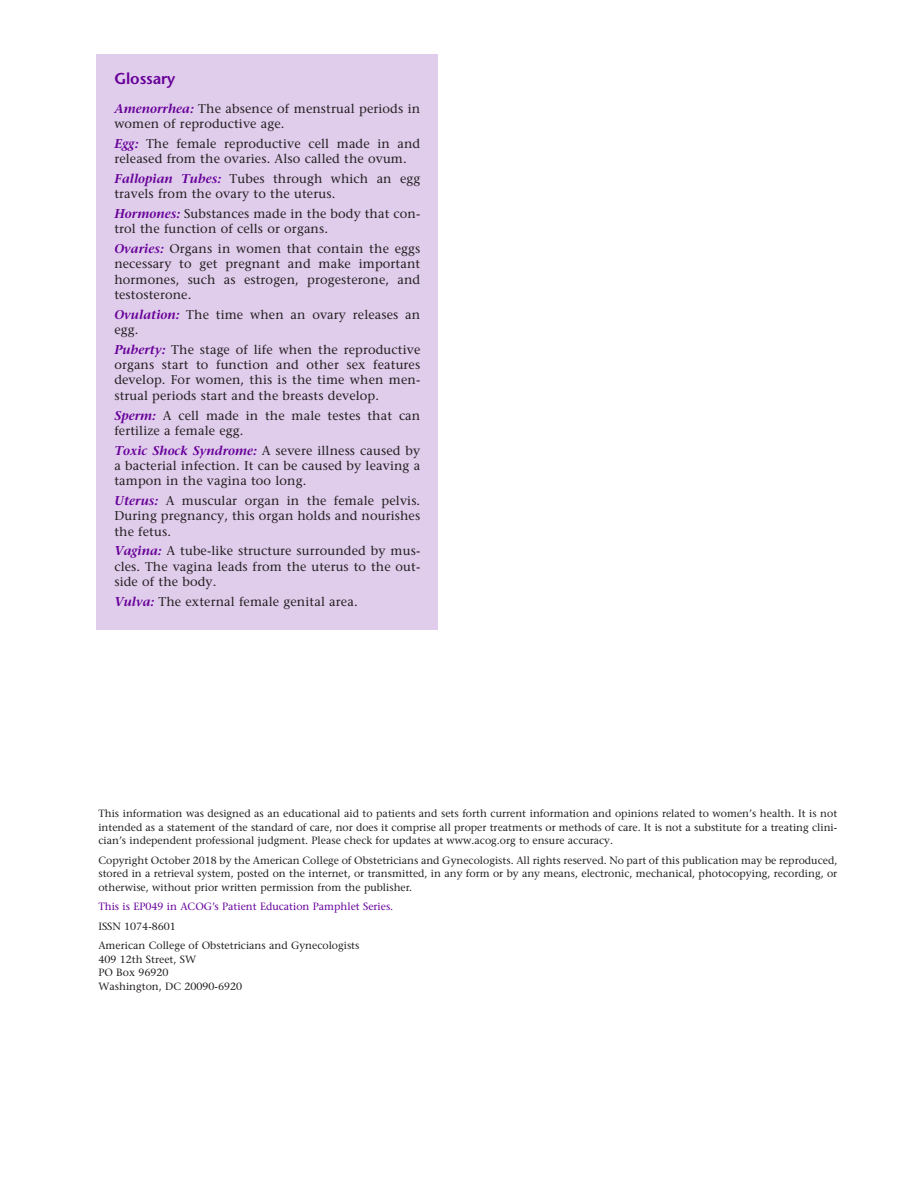
<style>
.page{position:relative;width:918px;height:1188px;background:#fff}
.page>*{position:absolute;margin:0;border:0;box-sizing:border-box;transform-origin:0 0}
.t1{font:600 15.75px "Stone Sans Std";letter-spacing:-.01em;color:#609}
.t2{font:500 12.75px/15.3px "Stone Serif Std";letter-spacing:.01em;color:#231f20}
.t3{font:500 10.5px/13.5px "Stone Serif Std";color:#231f20;text-align:justify}
.t4{font:500 10.5px "Stone Serif Std";color:#609}
.s1{font-weight:600;font-style:italic;color:#609}
</style>
<div class="page">
<div style="left:96px;top:54px;width:342px;height:576px;background:#e0cceb"></div>
<p class="t1" style="left:114px;top:69px;width:63px">Glossary</p>
<p class="t2" style="left:114px;top:101px;width:307px"><span class="s1">Amenorrhea:</span> The absence of menstrual periods in women of reproductive age.</p>
<p class="t2" style="left:114px;top:136px;width:307px"><span class="s1">Egg:</span> The female reproductive cell made in and released from the ovaries. Also called the ovum.</p>
<p class="t2" style="left:114px;top:171px;width:307px"><span class="s1">Fallopian Tubes:</span> Tubes through which an egg travels from the ovary to the uterus.</p>
<p class="t2" style="left:114px;top:206px;width:307px"><span class="s1">Hormones:</span> Substances made in the body that con&shy;trol the function of cells or organs.</p>
<p class="t2" style="left:114px;top:241px;width:307px;text-align:justify"><span class="s1">Ovaries:</span> Organs in women that contain the eggs necessary to get pregnant and make important hormones, such as estrogen, progesterone, and testosterone.</p>
<p class="t2" style="left:114px;top:307px;width:307px"><span class="s1">Ovulation:</span> The time when an ovary releases an egg.</p>
<p class="t2" style="left:114px;top:342px;width:307px;text-align:justify"><span class="s1">Puberty:</span> The stage of life when the reproductive organs start to function and other sex features develop. For women, this is the time when men&shy;strual periods start and the breasts develop.</p>
<p class="t2" style="left:114px;top:408px;width:307px"><span class="s1">Sperm:</span> A cell made in the male testes that can fertilize a female egg.</p>
<p class="t2" style="left:114px;top:443px;width:307px;text-align:justify"><span class="s1">Toxic Shock Syndrome:</span> A severe illness caused by a bacterial infection. It can be caused by leaving a tampon in the vagina too long.</p>
<p class="t2" style="left:114px;top:493px;width:307px;text-align:justify"><span class="s1">Uterus:</span> A muscular organ in the female pelvis.<br>During pregnancy, this organ holds and nourishes the fetus.</p>
<p class="t2" style="left:114px;top:543px;width:307px;text-align:justify"><span class="s1">Vagina:</span> A tube-like structure surrounded by mus&shy;cles. The vagina leads from the uterus to the out&shy;side of the body.</p>
<p class="t2" style="left:114px;top:594px;width:245px"><span class="s1">Vulva:</span> The external female genital area.</p>
<p class="t3" style="left:98px;top:807px;width:740px">This information was designed as an educational aid to patients and sets forth current information and opinions related to women’s health. It is not intended as a statement of the standard of care, nor does it comprise all proper treatments or methods of care. It is not a substitute for a treating clini&shy;cian’s independent professional judgment. Please check for updates at www.acog.org to ensure accuracy.</p>
<p class="t3" style="left:98px;top:854px;width:740px">Copyright October 2018 by the American College of Obstetricians and Gynecologists. All rights reserved. No part of this publication may be reproduced, stored in a retrieval system, posted on the internet, or transmitted, in any form or by any means, electronic, mechanical, photocopying, recording, or otherwise, without prior written permission from the publisher.</p>
<p class="t4" style="left:98px;top:901px;width:296px">This is EP049 in ACOG’s Patient Education Pamphlet Series.</p>
<p class="t3" style="left:98px;top:917px;width:263px;line-height:19.5px">ISSN 1074-8601<br>American College of Obstetricians and Gynecologists</p>
<p class="t3" style="left:98px;top:953px;width:145px;text-align:left">409 12th Street, SW<br>PO Box 96920<br>Washington, DC 20090-6920</p>
</div>
